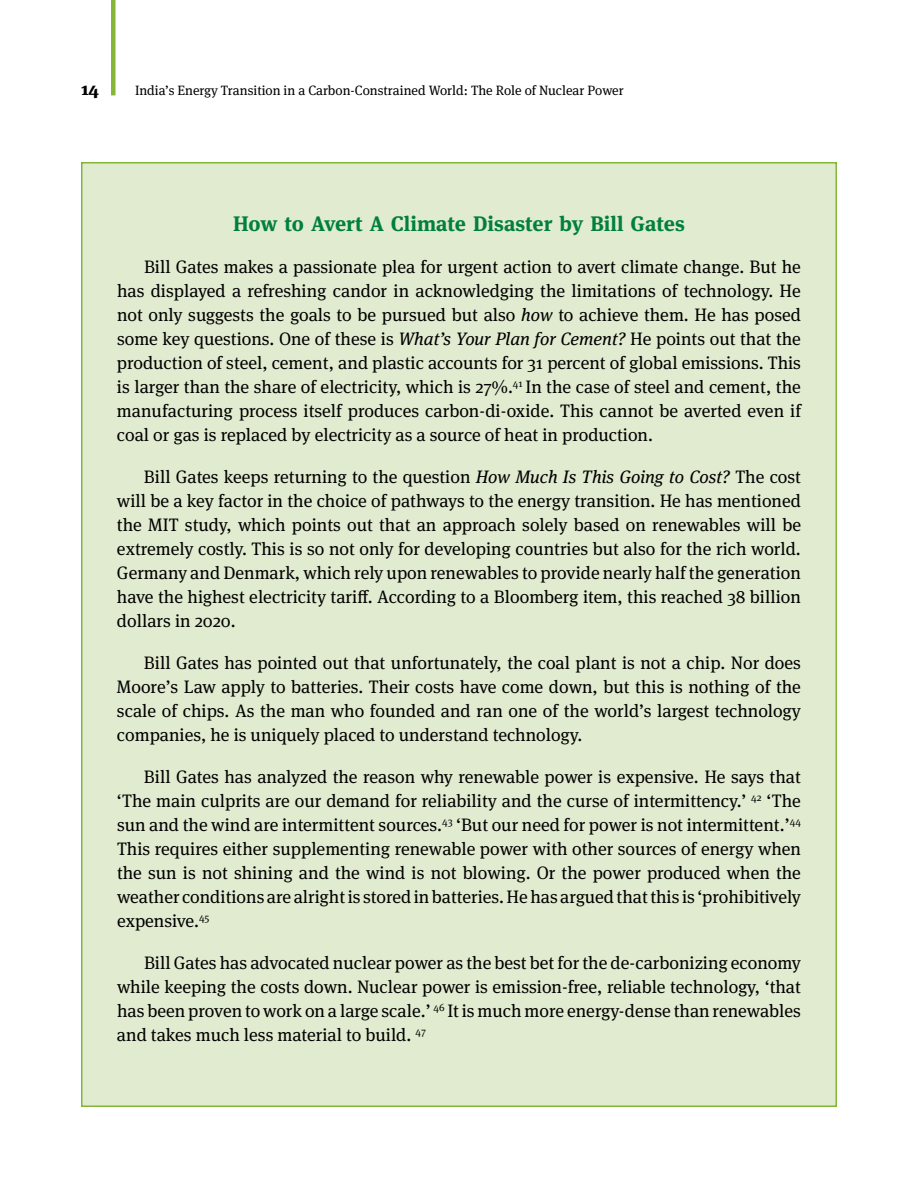
<style>
.page{position:relative;width:918px;height:1188px;background:#fff}
.page>*{position:absolute;margin:0;border:0;box-sizing:border-box;transform-origin:0 0}
.t1{font:700 21px "Meta Serif Pro";color:#007f3e}
.t2{font:18px/24px "Meta Serif Pro";color:#000;text-align:justify}
.t3{font:800 18px "Meta Serif Pro";color:#000}
.t4{font:13.5px "Meta Serif Pro";color:#000}
.s1{font-style:italic}
</style>
<div class="page">
<div style="left:111px;top:0;width:5px;height:95px;background:#84b638"></div>
<div style="left:81px;top:162px;width:756px;height:945px;background:#e1ebcf;border:2px solid #84b638"></div>
<p class="t3" style="left:81px;top:74px;width:19px">14</p>
<p class="t4" style="left:135px;top:80px;width:490px">India’s Energy Transition in a Carbon-Constrained World: The Role of Nuclear Power</p>
<p class="t1" style="left:233px;top:207px;width:453px">How to Avert A Climate Disaster by Bill Gates</p>
<p class="t2" style="left:117px;top:254px;width:686px;text-indent:27px">Bill Gates makes a passionate plea for urgent action to avert climate change. But he has displayed a refreshing candor in acknowledging the limitations of technology. He not only suggests the goals to be pursued but also <span class="s1">how</span> to achieve them. He has posed some key questions. One of these is <span class="s1">What’s Your Plan for Cement?</span> He points out that the production of steel, cement, and plastic accounts for 31 percent of global emissions. This is larger than the share of electricity, which is 27%.<sup>41</sup> In the case of steel and cement, the manufacturing process itself produces carbon-di-oxide. This cannot be averted even if coal or gas is replaced by electricity as a source of heat in production.</p>
<p class="t2" style="left:117px;top:464px;width:686px;text-indent:27px">Bill Gates keeps returning to the question <span class="s1">How Much Is This Going to Cost?</span> The cost will be a key factor in the choice of pathways to the energy transition. He has mentioned the MIT study, which points out that an approach solely based on renewables will be extremely costly. This is so not only for developing countries but also for the rich world.<br>Germany and Denmark, which rely upon renewables to provide nearly half the generation have the highest electricity tariff. According to a Bloomberg item, this reached 38 billion dollars in 2020.</p>
<p class="t2" style="left:117px;top:650px;width:686px;text-indent:27px">Bill Gates has pointed out that unfortunately, the coal plant is not a chip. Nor does Moore’s Law apply to batteries. Their costs have come down, but this is nothing of the scale of chips. As the man who founded and ran one of the world’s largest technology companies, he is uniquely placed to understand technology.</p>
<p class="t2" style="left:117px;top:764px;width:686px;text-indent:27px">Bill Gates has analyzed the reason why renewable power is expensive. He says that ‘The main culprits are our demand for reliability and the curse of intermittency.’ <sup>42</sup> ‘The sun and the wind are intermittent sources.<sup>43</sup> ‘But our need for power is not intermittent.’<sup>44<br></sup>This requires either supplementing renewable power with other sources of energy when the sun is not shining and the wind is not blowing. Or the power produced when the weather conditions are alright is stored in batteries. He has argued that this is ‘prohibitively expensive.<sup>45</sup></p>
<p class="t2" style="left:117px;top:950px;width:686px;text-indent:27px">Bill Gates has advocated nuclear power as the best bet for the de-carbonizing economy while keeping the costs down. Nuclear power is emission-free, reliable technology, ‘that has been proven to work on a large scale.’ <sup>46</sup> It is much more energy-dense than renewables and takes much less material to build. <sup>47</sup></p>
</div>
